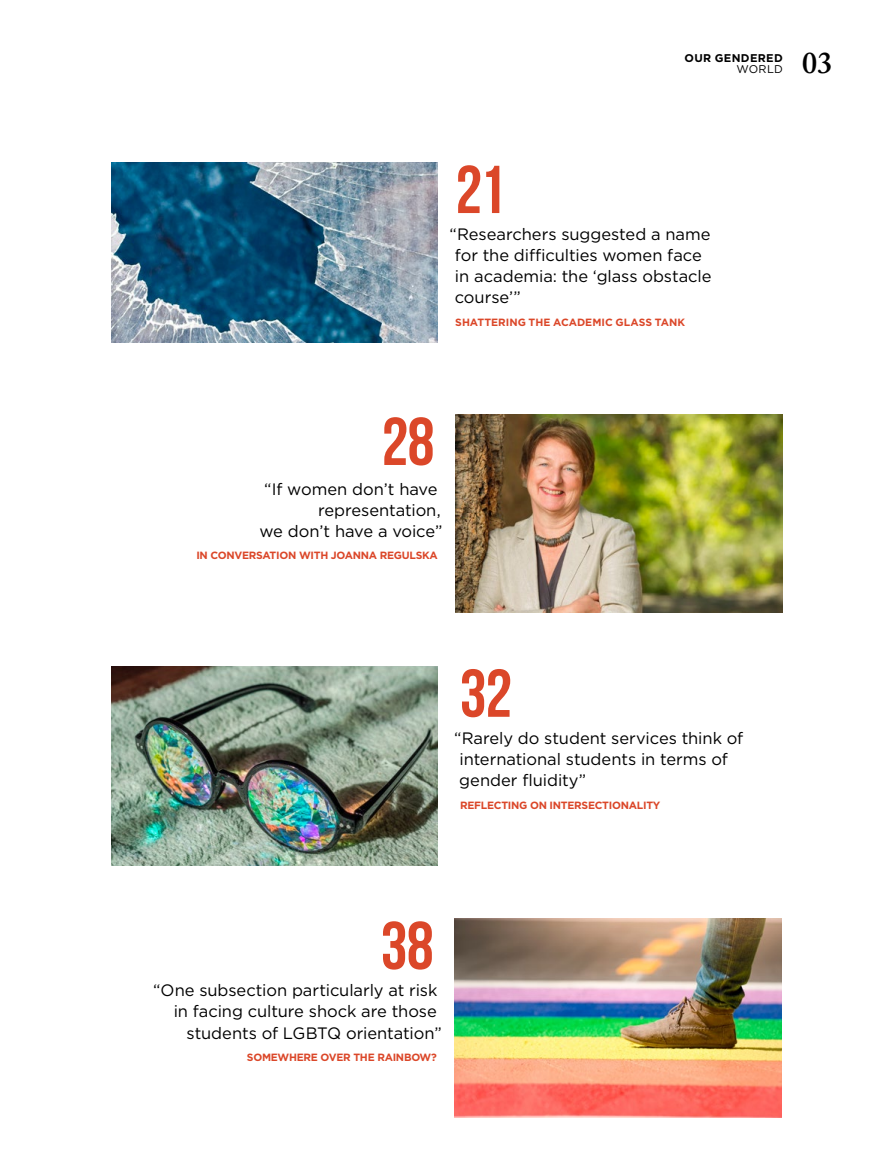
<style>
.page{position:relative;width:893px;height:1170px;background:#fff}
.page>*{position:absolute;margin:0;border:0;box-sizing:border-box;transform-origin:0 0}
.t1{font:700 67.5px "Bebas Neue";letter-spacing:-.015em;color:#db4729}
.t2{font:600 30px "Adobe Caslon Pro";color:#000}
.t3{font:16.5px/21px "Gotham";letter-spacing:-.005em;color:#000}
.t4{font:700 11.25px "Gotham";letter-spacing:.035em;color:#000}
.t5{font:11.25px "Gotham";letter-spacing:.025em;color:#000}
.t6{font:700 10.5px "Gotham";letter-spacing:-.025em;color:#db4729}
.t7{font:700 10.5px "Gotham";color:#db4729}
</style>
<div class="page">
<img style="left:112px;top:162px;width:325px;height:180px">
<img style="left:455px;top:918px;width:327px;height:199px">
<img style="left:456px;top:414px;width:326px;height:198px">
<img style="left:112px;top:666px;width:325px;height:199px">
<p class="t4" style="left:685px;top:50px;width:100px">OUR GENDERED</p>
<p class="t5" style="left:736px;top:62px;width:48px">WORLD</p>
<h2 class="t2" style="left:802px;top:45px;width:32px">03</h2>
<h1 class="t1" style="left:455px;top:153px;width:52px">21</h1>
<p class="t3" style="left:455px;top:224px;width:258px;text-indent:-5px">“Researchers suggested a name for the difficulties women face in academia: the ‘glass obstacle course’”</p>
<p class="t7" style="left:455px;top:315px;width:231px">SHATTERING THE ACADEMIC GLASS TANK</p>
<h1 class="t1" style="left:382px;top:404px;width:54px">28</h1>
<p class="t3" style="left:264px;top:478px;width:175px">“If women don’t have</p>
<p class="t3" style="left:318px;top:499px;width:124px">representation,</p>
<p class="t3" style="left:259px;top:520px;width:185px">we don’t have a voice”</p>
<p class="t6" style="left:196px;top:548px;width:243px">IN CONVERSATION WITH JOANNA REGULSKA</p>
<h1 class="t1" style="left:460px;top:656px;width:54px">32</h1>
<p class="t3" style="left:459px;top:727px;width:286px;text-indent:-5px">“Rarely do student services think of international students in terms of gender fluidity”</p>
<p class="t6" style="left:460px;top:798px;width:202px">REFLECTING ON INTERSECTIONALITY</p>
<h1 class="t1" style="left:381px;top:908px;width:54px">38</h1>
<p class="t3" style="left:153px;top:979px;width:286px">“One subsection particularly at risk</p>
<p class="t3" style="left:174px;top:1000px;width:265px">in facing culture shock are those</p>
<p class="t3" style="left:186px;top:1021px;width:257px">students of LGBTQ orientation”</p>
<p class="t6" style="left:247px;top:1050px;width:191px">SOMEWHERE OVER THE RAINBOW?</p>
</div>
